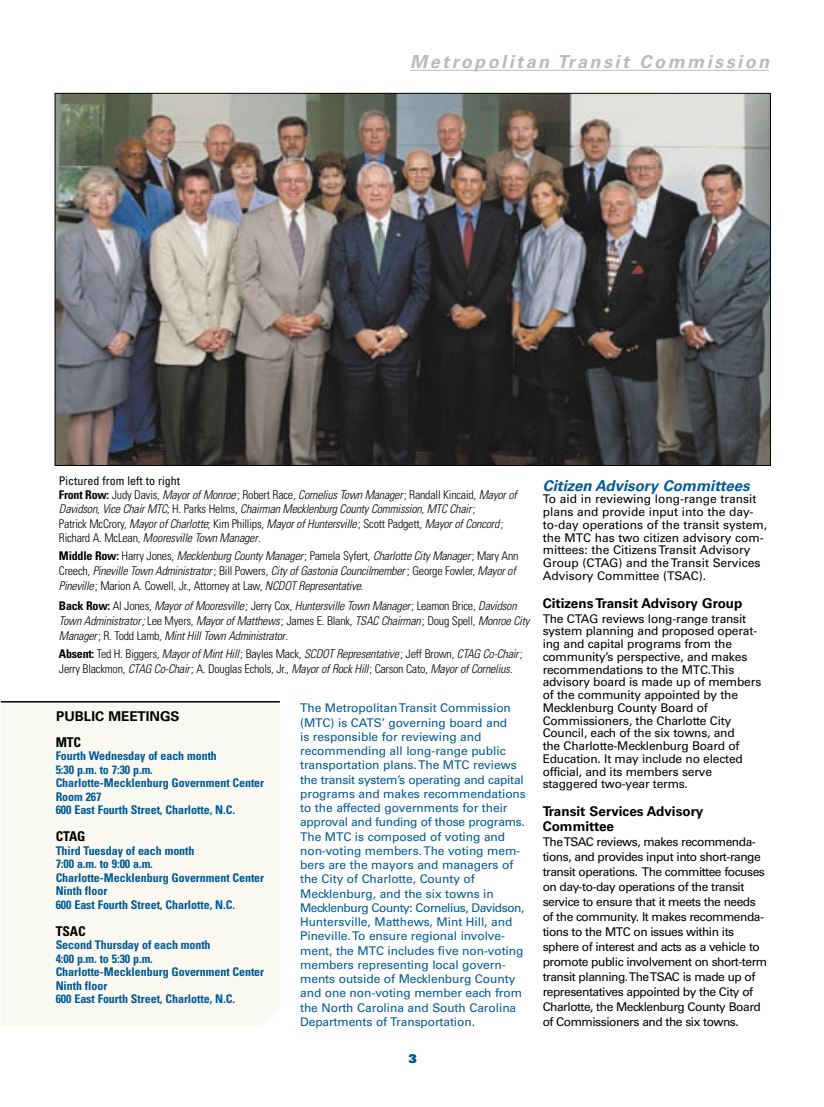
<style>
.page{position:relative;width:824px;height:1107px;background:#fff}
.page>*{position:absolute;margin:0;border:0;box-sizing:border-box;transform-origin:0 0}
.t1{font:italic 700 18px "Univers";letter-spacing:.14em;color:#bababa}
.t2{font:italic 700 15px "Univers";color:#005a95}
.t3{font:700 13.5px/15px "Univers";color:#000}
.t4{font:700 condensed 13.5px "Univers";letter-spacing:-.005em;color:#000}
.t5{font:italic 300 condensed 12px/15px "Univers";letter-spacing:-.02em;color:#000}
.t6{font:12px/14.2px "Univers";letter-spacing:-.005em;color:#005a95}
.t7{font:12px/12.8px "Univers";letter-spacing:-.015em;color:#000}
.t8{font:12px/15px "Univers";letter-spacing:-.04em;color:#000}
.t9{font:700 condensed 12px/13.5px "Univers";letter-spacing:-.005em;color:#005a95}
.t10{font:900 12px "Univers";color:#005a95}
.s1{font-weight:400;font-style:normal}
.s2{font-weight:700;font-style:normal}
.s3{font-style:normal}
</style>
<div class="page">
<div style="left:1px;top:703px;width:279px;height:323px;background:#f9f8f1"></div>
<img style="left:57px;top:95px;width:711px;height:369px">
<hr style="left:410px;top:70px;width:50px;height:1px;background:#bababa">
<hr style="left:460px;top:70px;width:97px;height:1px;background:#bababa">
<svg style="left:557px;top:70px;width:20px;height:1px"></svg>
<hr style="left:577px;top:70px;width:192px;height:1px;background:#bababa">
<hr style="left:1px;top:701px;width:279px;height:2px;background:#000">
<h1 class="t1" style="left:410px;top:55px;width:360px">Metropolitan Transit Commission</h1>
<p class="t5" style="left:59px;top:474px;width:459px;line-height:14.4px"><span class="s1">Pictured from left to right<br></span><span class="s2">Front Row:</span> <span class="s3">Judy Davis,</span> Mayor of Monroe <span class="s3">; Robert Race,</span> Cornelius Town Manager<span class="s3">; Randall Kincaid,</span> Mayor of Davidson, Vice Chair MTC<span class="s3">; H. Parks Helms,</span> Chairman Mecklenburg County Commission, MTC Chair<span class="s3">;<br>Patrick McCrory,</span> Mayor of Charlotte<span class="s3">; Kim Phillips,</span> Mayor of Huntersville <span class="s3">; Scott Padgett,</span> Mayor of Concord <span class="s3">; Richard A. McLean,</span> Mooresville Town Manager<span class="s3">.</span></p>
<p class="t5" style="left:59px;top:550px;width:461px"><span class="s2">Middle Row:</span> <span class="s3">Harry Jones,</span> Mecklenburg County Manager<span class="s3">; Pamela Syfert,</span> Charlotte City Manager<span class="s3">; Mary Ann<br>Creech,</span> Pineville Town Administrator <span class="s3">; Bill Powers,</span> City of Gastonia Councilmember <span class="s3">; George Fowler,</span> Mayor of<br>Pineville <span class="s3">; Marion A. Cowell, Jr., Attorney at Law,</span> NCDOT Representative<span class="s3">.</span></p>
<p class="t5" style="left:59px;top:599px;width:472px"><span class="s2">Back Row:</span> <span class="s3">Al Jones,</span> Mayor of Mooresville <span class="s3">; Jerry Cox,</span> Huntersville Town Manager<span class="s3">; Leamon Brice,</span> Davidson<br>Town Administrator ; <span class="s3">Lee Myers,</span> Mayor of Matthews<span class="s3">; James E. Blank,</span> TSAC Chairman <span class="s3">; Doug Spell,</span> Monroe City<br>Manager<span class="s3">; R. Todd Lamb,</span> Mint Hill Town Administrator<span class="s3">.</span></p>
<p class="t5" style="left:59px;top:647px;width:465px"><span class="s2">Absent:</span> <span class="s3">Ted H. Biggers,</span> Mayor of Mint Hill <span class="s3">; Bayles Mack,</span> SCDOT Representative <span class="s3">; Jeff Brown,</span> CTAG Co-Chair<span class="s3">;<br>Jerry Blackmon,</span> CTAG Co-Chair<span class="s3">; A. Douglas Echols, Jr.,</span> Mayor of Rock Hill<span class="s3">; Carson Cato,</span> Mayor of Cornelius.</p>
<p class="t6" style="left:300px;top:702px;width:227px">The Metropolitan Transit Commission (MTC) is CATS’ governing board and<br>is responsible for reviewing and recommending all long-range public transportation plans. The MTC reviews the transit system’s operating and capital programs and makes recommendations to the affected governments for their approval and funding of those programs.<br>The MTC is composed of voting and non-voting members. The voting mem&shy;bers are the mayors and managers of the City of Charlotte, County of Mecklenburg, and the six towns in Mecklenburg County: Cornelius, Davidson, Huntersville, Matthews, Mint Hill, and Pineville. To ensure regional involve&shy;ment, the MTC includes five non-voting members representing local govern&shy;ments outside of Mecklenburg County and one non-voting member each from the North Carolina and South Carolina Departments of Transportation.</p>
<p class="t3" style="left:56px;top:710px;width:125px">PUBLIC MEETINGS</p>
<p class="t4" style="left:56px;top:737px;width:27px">MTC</p>
<p class="t9" style="left:56px;top:751px;width:210px">Fourth Wednesday of each month<br>5:30 p.m. to 7:30 p.m.<br>Charlotte-Mecklenburg Government Center<br>Room 267<br>600 East Fourth Street, Charlotte, N.C.</p>
<p class="t4" style="left:56px;top:832px;width:31px">CTAG</p>
<p class="t9" style="left:56px;top:845px;width:210px">Third Tuesday of each month<br>7:00 a.m. to 9:00 a.m.<br>Charlotte-Mecklenburg Government Center<br>Ninth floor<br>600 East Fourth Street, Charlotte, N.C.</p>
<p class="t4" style="left:56px;top:926px;width:31px">TSAC</p>
<p class="t9" style="left:56px;top:940px;width:210px">Second Thursday of each month<br>4:00 p.m. to 5:30 p.m.<br>Charlotte-Mecklenburg Government Center<br>Ninth floor<br>600 East Fourth Street, Charlotte, N.C.</p>
<p class="t10" style="left:408px;top:1054px;width:10px">3</p>
<p class="t2" style="left:542px;top:480px;width:208px">Citizen Advisory Committees</p>
<p class="t7" style="left:542px;top:494px;width:226px">To aid in reviewing long-range transit plans and provide input into the day&shy;to-day operations of the transit system, the MTC has two citizen advisory com&shy;mittees: the Citizens Transit Advisory Group (CTAG) and the Transit Services Advisory Committee (TSAC).</p>
<p class="t3" style="left:542px;top:597px;width:201px">Citizens Transit Advisory Group</p>
<p class="t7" style="left:542px;top:613px;width:220px">The CTAG reviews long-range transit system planning and proposed operat&shy;ing and capital programs from the community’s perspective, and makes recommendations to the MTC.This advisory board is made up of members of the community appointed by the Mecklenburg County Board of Commissioners, the Charlotte City Council, each of the six towns, and<br>the Charlotte-Mecklenburg Board of Education. It may include no elected official, and its members serve staggered two-year terms.</p>
<p class="t3" style="left:542px;top:805px;width:162px">Transit Services Advisory<br>Committee</p>
<p class="t8" style="left:542px;top:835px;width:226px">The TSAC reviews, makes recommenda&shy;tions, and provides input into short-range transit operations. The committee focuses on day-to-day operations of the transit service to ensure that it meets the needs of the community. It makes recommenda&shy;tions to the MTC on issues within its sphere of interest and acts as a vehicle to promote public involvement on short-term transit planning. The TSAC is made up of representatives appointed by the City of Charlotte, the Mecklenburg County Board of Commissioners and the six towns.</p>
</div>
